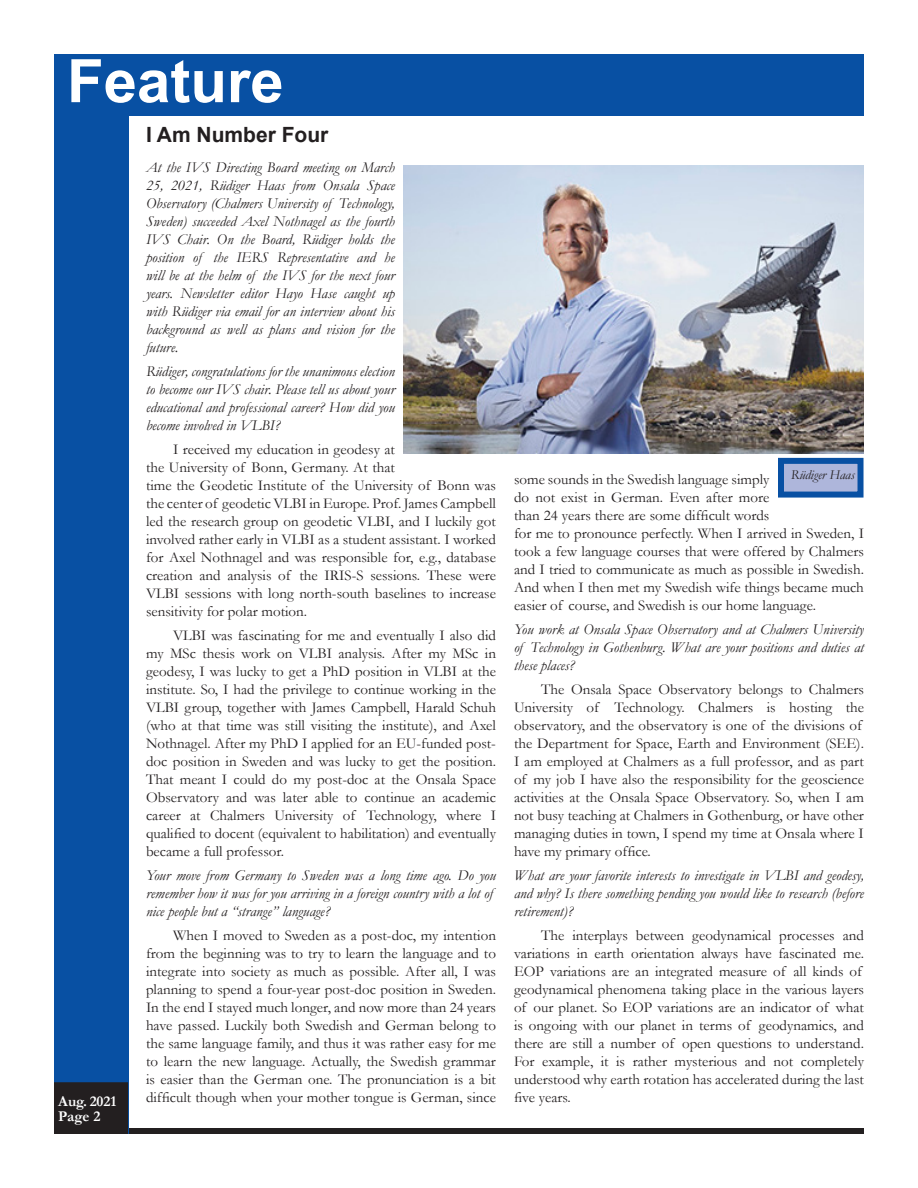
<style>
.page{position:relative;width:918px;height:1188px;background:#fff}
.page>*{position:absolute;margin:0;border:0;box-sizing:border-box;transform-origin:0 0}
.t1{font:700 60px "Arial";color:#fff}
.t2{font:700 21px "Arial";color:#231f20}
.t3{font:15px/18px "Garamond";color:#231f20}
.t4{font:italic 15px/18px "Garamond";color:#231f20;text-align:justify}
.t5{font:700 15px "Garamond";letter-spacing:-.005em;color:#fff}
.t6{font:italic 13.5px "Garamond";color:#231f20}
</style>
<div class="page">
<div style="left:54px;top:1128px;width:810px;height:6px;background:#231f20"></div>
<div style="left:54px;top:54px;width:74px;height:1080px;background:#0850a3"></div>
<div style="left:54px;top:54px;width:810px;height:61px;background:#0850a3"></div>
<div style="left:55px;top:1083px;width:72px;height:50px;background:#231f20"></div>
<div style="left:54px;top:1082px;width:74px;height:52px;border:2px solid #231f20"></div>
<img style="left:404px;top:166px;width:460px;height:288px">
<div style="left:781px;top:461px;width:80px;height:34px;background:#aeb6db"></div>
<div style="left:778px;top:458px;width:86px;height:40px;border:6px solid #0850a3"></div>
<p class="t1" style="left:67px;top:39px;width:218px">Feature</p>
<p class="t5" style="left:58px;top:1091px;width:60px">Aug. 2021</p>
<p class="t5" style="left:58px;top:1106px;width:44px">Page 2</p>
<p class="t2" style="left:146px;top:119px;width:184px">I Am Number Four</p>
<p class="t4" style="left:146px;top:158px;width:250px">At the IVS Directing Board meeting on March 25, 2021, Rüdiger Haas from Onsala Space Observatory (Chalmers University of Technology, Sweden) succeeded Axel Nothnagel as the fourth IVS Chair. On the Board, Rüdiger holds the position of the IERS Representative and he will be at the helm of the IVS for the next four years. Newsletter editor Hayo Hase caught up with Rüdiger via email for an interview about his background as well as plans and vision for the future.</p>
<p class="t4" style="left:146px;top:362px;width:250px">Rüdiger, congratulations for the unanimous election to become our IVS chair. Please tell us about your educational and professional career? How did you become involved in VLBI?</p>
<p class="t3" style="left:146px;top:440px;width:351px;text-indent:27px">I received my education in geodesy at<br>the University of Bonn, Germany. At that<br>time the Geodetic Institute of the University of Bonn was the center of geodetic VLBI in Europe. Prof. James Campbell led the research group on geodetic VLBI, and I luckily got involved rather early in VLBI as a student assistant. I worked for Axel Nothnagel and was responsible for, e.g., database creation and analysis of the IRIS-S sessions. These were VLBI sessions with long north-south baselines to increase sensitivity for polar motion.</p>
<p class="t3" style="left:146px;top:626px;width:352px;text-align:justify;text-indent:27px">VLBI was fascinating for me and eventually I also did my MSc thesis work on VLBI analysis. After my MSc in geodesy, I was lucky to get a PhD position in VLBI at the institute. So, I had the privilege to continue working in the VLBI group, together with James Campbell, Harald Schuh (who at that time was still visiting the institute), and Axel Nothnagel. After my PhD I applied for an EU-funded post&shy;doc position in Sweden and was lucky to get the position.<br>That meant I could do my post-doc at the Onsala Space Observatory and was later able to continue an academic career at Chalmers University of Technology, where I qualified to docent (equivalent to habilitation) and eventually became a full professor.</p>
<p class="t4" style="left:146px;top:866px;width:351px;text-align:left">Your move from Germany to Sweden was a long time ago. Do you remember how it was for you arriving in a foreign country with a lot of nice people but a “strange” language?</p>
<p class="t3" style="left:146px;top:926px;width:352px;text-align:justify;text-indent:27px">When I moved to Sweden as a post-doc, my intention from the beginning was to try to learn the language and to integrate into society as much as possible. After all, I was planning to spend a four-year post-doc position in Sweden.<br>In the end I stayed much longer, and now more than 24 years have passed. Luckily both Swedish and German belong to the same language family, and thus it was rather easy for me to learn the new language. Actually, the Swedish grammar is easier than the German one. The pronunciation is a bit difficult though when your mother tongue is German, since</p>
<p class="t6" style="left:791px;top:465px;width:66px">Rüdiger Haas</p>
<p class="t3" style="left:514px;top:470px;width:352px">some sounds in the Swedish language simply<br>do not exist in German. Even after more<br>than 24 years there are some difficult words<br>for me to pronounce perfectly. When I arrived in Sweden, I took a few language courses that were offered by Chalmers and I tried to communicate as much as possible in Swedish.<br>And when I then met my Swedish wife things became much easier of course, and Swedish is our home language.</p>
<p class="t4" style="left:514px;top:620px;width:351px">You work at Onsala Space Observatory and at Chalmers University of Technology in Gothenburg. What are your positions and duties at these places?</p>
<p class="t3" style="left:514px;top:680px;width:352px;text-indent:27px">The Onsala Space Observatory belongs to Chalmers University of Technology. Chalmers is hosting the observatory, and the observatory is one of the divisions of the Department for Space, Earth and Environment (SEE).<br>I am employed at Chalmers as a full professor, and as part of my job I have also the responsibility for the geoscience activities at the Onsala Space Observatory. So, when I am not busy teaching at Chalmers in Gothenburg, or have other managing duties in town, I spend my time at Onsala where I have my primary office.</p>
<p class="t4" style="left:514px;top:866px;width:351px">What are your favorite interests to investigate in VLBI and geodesy, and why? Is there something pending you would like to research (before retirement)?</p>
<p class="t3" style="left:514px;top:926px;width:352px;text-indent:27px">The interplays between geodynamical processes and variations in earth orientation always have fascinated me.<br>EOP variations are an integrated measure of all kinds of geodynamical phenomena taking place in the various layers of our planet. So EOP variations are an indicator of what is ongoing with our planet in terms of geodynamics, and there are still a number of open questions to understand.<br>For example, it is rather mysterious and not completely understood why earth rotation has accelerated during the last five years.</p>
</div>
